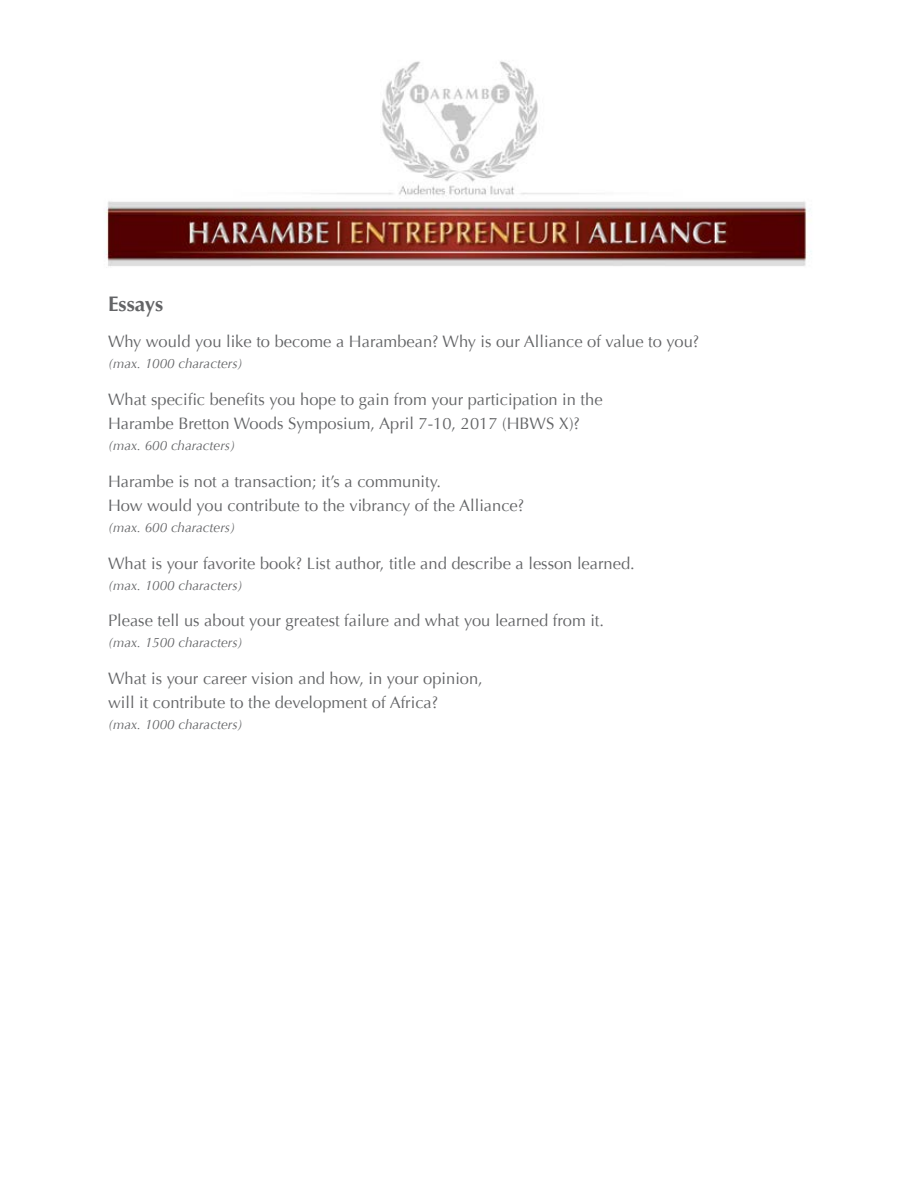
<style>
.page{position:relative;width:918px;height:1188px;background:#fff}
.page>*{position:absolute;margin:0;border:0;box-sizing:border-box;transform-origin:0 0}
.t1{font:700 21px "Optima";color:#636466}
.t2{font:16.5px/24px "Optima";color:#636466}
.t3{font:italic 13.5px "Optima";color:#636466}
</style>
<div class="page">
<img style="left:104px;top:61px;width:708px;height:205px">
<p class="t1" style="left:108px;top:291px;width:57px">Essays</p>
<p class="t2" style="left:108px;top:330px;width:593px">Why would you like to become a Harambean? Why is our Alliance of value to you?</p>
<p class="t3" style="left:108px;top:356px;width:136px">(max. 1000 characters)</p>
<p class="t2" style="left:108px;top:388px;width:496px">What specific benefits you hope to gain from your participation in the<br>Harambe Bretton Woods Symposium, April 7-10, 2017 (HBWS X)?</p>
<p class="t3" style="left:108px;top:438px;width:129px">(max. 600 characters)</p>
<p class="t2" style="left:108px;top:469px;width:418px">Harambe is not a transaction; it’s a community.<br>How would you contribute to the vibrancy of the Alliance?</p>
<p class="t3" style="left:108px;top:519px;width:129px">(max. 600 characters)</p>
<p class="t2" style="left:108px;top:551px;width:528px">What is your favorite book? List author, title and describe a lesson learned.</p>
<p class="t3" style="left:108px;top:577px;width:136px">(max. 1000 characters)</p>
<p class="t2" style="left:108px;top:609px;width:498px">Please tell us about your greatest failure and what you learned from it.</p>
<p class="t3" style="left:108px;top:635px;width:136px">(max. 1500 characters)</p>
<p class="t2" style="left:108px;top:667px;width:376px">What is your career vision and how, in your opinion, will it contribute to the development of Africa?</p>
<p class="t3" style="left:108px;top:717px;width:136px">(max. 1000 characters)</p>
</div>
